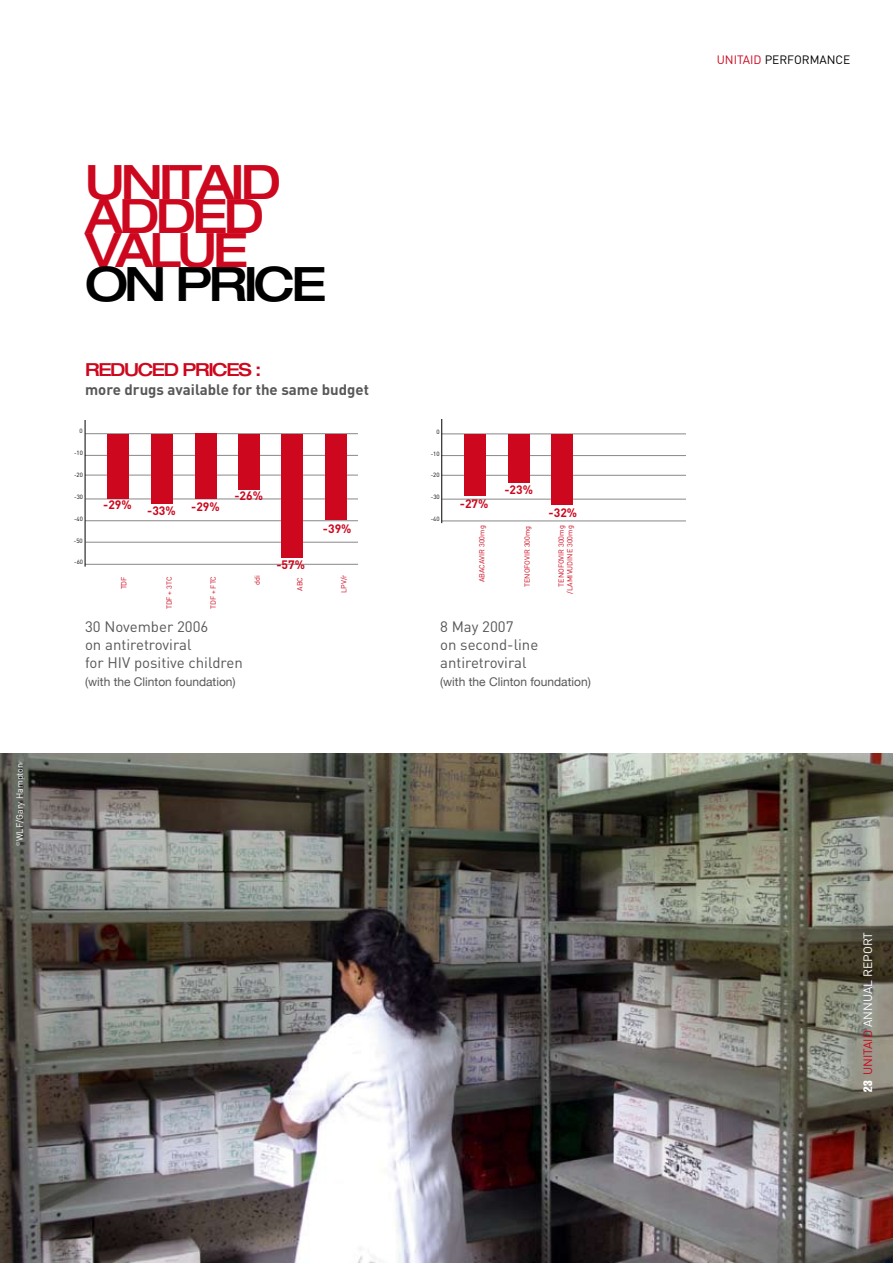
<style>
.page{position:relative;width:893px;height:1263px;background:#fff}
.page>*{position:absolute;margin:0;border:0;box-sizing:border-box;transform-origin:0 0}
.t1{font:500 expanded 47.55px/33.9px "Helvetica Neue";letter-spacing:-.08em;color:#cd071e}
.t2{font:500 expanded 47.55px "Helvetica Neue";letter-spacing:-.08em;color:#000}
.t3{font:500 expanded 18px "Helvetica Neue";letter-spacing:-.08em;color:#cd071e}
.t4{font:15px/18px "DIN";color:#58585a}
.t5{font:700 15px "DIN";color:#58585a}
.t6{font:700 12.15px "DIN";color:#cd071e}
.t7{font:12px "Helvetica Neue";color:#58585a}
.t8{font:12px "DIN";color:#fff}
.t9{font:12px "DIN";color:#000}
.t10{font:9px "DIN";color:#fff}
.t11{font:7.2px/8.7px "DIN";color:#cd071e;text-align:right}
.t12{font:6px "DIN";color:#000}
.s1{color:#cd071e}
.s2{font-family:"Helvetica";font-stretch:extra-condensed}
</style>
<div class="page">
<img style="left:0;top:753px;width:893px;height:510px">
<hr style="left:442px;top:434px;width:243px;height:1px;background:#87888a">
<hr style="left:442px;top:455px;width:243px;height:1px;background:#87888a">
<hr style="left:442px;top:475px;width:243px;height:1px;background:#87888a">
<hr style="left:442px;top:499px;width:243px;height:1px;background:#87888a">
<hr style="left:442px;top:521px;width:243px;height:1px;background:#87888a">
<hr style="left:441px;top:420px;width:1px;height:103px;background:#000">
<div style="left:464px;top:434px;width:21px;height:61px;background:#cd071e"></div>
<div style="left:508px;top:434px;width:21px;height:49px;background:#cd071e"></div>
<div style="left:552px;top:434px;width:21px;height:70px;background:#cd071e"></div>
<hr style="left:85px;top:433px;width:272px;height:1px;background:#87888a">
<hr style="left:85px;top:455px;width:272px;height:1px;background:#87888a">
<hr style="left:85px;top:475px;width:272px;height:1px;background:#87888a">
<hr style="left:85px;top:499px;width:272px;height:1px;background:#87888a">
<hr style="left:85px;top:520px;width:272px;height:1px;background:#87888a">
<hr style="left:86px;top:542px;width:271px;height:1px;background:#87888a">
<hr style="left:85px;top:564px;width:272px;height:1px;background:#87888a">
<hr style="left:85px;top:421px;width:1px;height:146px;background:#000">
<div style="left:108px;top:434px;width:21px;height:65px;background:#cd071e"></div>
<div style="left:152px;top:434px;width:21px;height:70px;background:#cd071e"></div>
<div style="left:195px;top:433px;width:21px;height:65px;background:#cd071e"></div>
<div style="left:326px;top:434px;width:21px;height:86px;background:#cd071e"></div>
<div style="left:239px;top:434px;width:21px;height:56px;background:#cd071e"></div>
<div style="left:282px;top:434px;width:21px;height:123px;background:#cd071e"></div>
<p class="t10" style="left:14px;top:846px;width:84px;rotate:-90deg"><sup>©</sup>WLF/Gary Hampton</p>
<h3 class="t6" style="left:148px;top:155px;width:30px">-23%</h3>
<h1 class="t1" style="left:85px;top:164px;width:198px">UNITAID<br>ADDED<br>VALUE</h1>
<h1 class="t2" style="left:85px;top:254px;width:243px">ON PRICE</h1>
<h3 class="t6" style="left:103px;top:168px;width:30px">-27%</h3>
<h3 class="t6" style="left:192px;top:178px;width:30px">-32%</h3>
<p class="t11" style="left:121px;top:255px;width:58px;rotate:-90deg">ABACAVIR 300mg</p>
<p class="t11" style="left:200px;top:266px;width:70px;rotate:-90deg">TENOFOVIR 300mg /LAMIVUDINE 300mg</p>
<h2 class="t3" style="left:85px;top:358px;width:178px">REDUCED PRICES :</h2>
<h3 class="t5" style="left:85px;top:379px;width:285px">more drugs available for the same budget</h3>
<p class="t12" style="left:80px;top:428px;width:5px">0</p>
<p class="t12" style="left:74px;top:450px;width:10px">-10</p>
<p class="t12" style="left:74px;top:471px;width:10px">-20</p>
<p class="t12" style="left:74px;top:493px;width:10px">-30</p>
<p class="t12" style="left:74px;top:515px;width:10px">-40</p>
<p class="t12" style="left:74px;top:537px;width:10px">-50</p>
<p class="t12" style="left:74px;top:558px;width:10px">-60</p>
<h3 class="t6" style="left:103px;top:497px;width:30px">-29%</h3>
<h3 class="t6" style="left:191px;top:499px;width:30px">-29%</h3>
<h3 class="t6" style="left:147px;top:502px;width:30px">-33%</h3>
<h3 class="t6" style="left:234px;top:488px;width:30px">-26%</h3>
<h3 class="t6" style="left:276px;top:556px;width:30px">-57%</h3>
<h3 class="t6" style="left:323px;top:520px;width:30px">-39%</h3>
<p class="t11" style="left:119px;top:589px;width:15px;rotate:-90deg">TDF</p>
<p class="t11" style="left:165px;top:609px;width:34px;rotate:-90deg">TDF + 3TC</p>
<p class="t11" style="left:209px;top:609px;width:35px;rotate:-90deg">TDF + FTC</p>
<p class="t11" style="left:253px;top:585px;width:11px;rotate:-90deg">ddi</p>
<p class="t11" style="left:296px;top:591px;width:15px;rotate:-90deg">ABC</p>
<p class="t11" style="left:340px;top:593px;width:20px;rotate:-90deg">LPV/r</p>
<h3 class="t4" style="left:85px;top:617px;width:159px">30 November 2006<br>on antiretroviral<br>for HIV positive children</h3>
<h3 class="t7" style="left:85px;top:674px;width:152px">(with the Clinton foundation)</h3>
<p class="t12" style="left:436px;top:428px;width:5px">0</p>
<p class="t12" style="left:431px;top:450px;width:10px">-10</p>
<p class="t12" style="left:431px;top:471px;width:10px">-20</p>
<p class="t12" style="left:431px;top:493px;width:10px">-30</p>
<p class="t12" style="left:431px;top:515px;width:10px">-40</p>
<h3 class="t6" style="left:460px;top:496px;width:30px">-27%</h3>
<h3 class="t6" style="left:504px;top:482px;width:30px">-23%</h3>
<h3 class="t6" style="left:549px;top:505px;width:30px">-32%</h3>
<p class="t11" style="left:477px;top:582px;width:58px;rotate:-90deg">ABACAVIR 300mg</p>
<p class="t11" style="left:523px;top:587px;width:63px;rotate:-90deg">TENOFOVIR 300mg</p>
<p class="t11" style="left:557px;top:594px;width:70px;rotate:-90deg">TENOFOVIR 300mg /LAMIVUDINE 300mg</p>
<h3 class="t4" style="left:440px;top:617px;width:100px">8 May 2007<br>on second-line antiretroviral</h3>
<h3 class="t7" style="left:440px;top:674px;width:152px">(with the Clinton foundation)</h3>
<h3 class="t9" style="left:717px;top:52px;width:135px"><span class="s1">UNITAID</span> PERFORMANCE</h3>
<h3 class="t8" style="left:860px;top:1092px;width:160px;rotate:-90deg"><span class="s2">23</span> <span class="s1">UNITAID</span> Annual report</h3>
</div>
